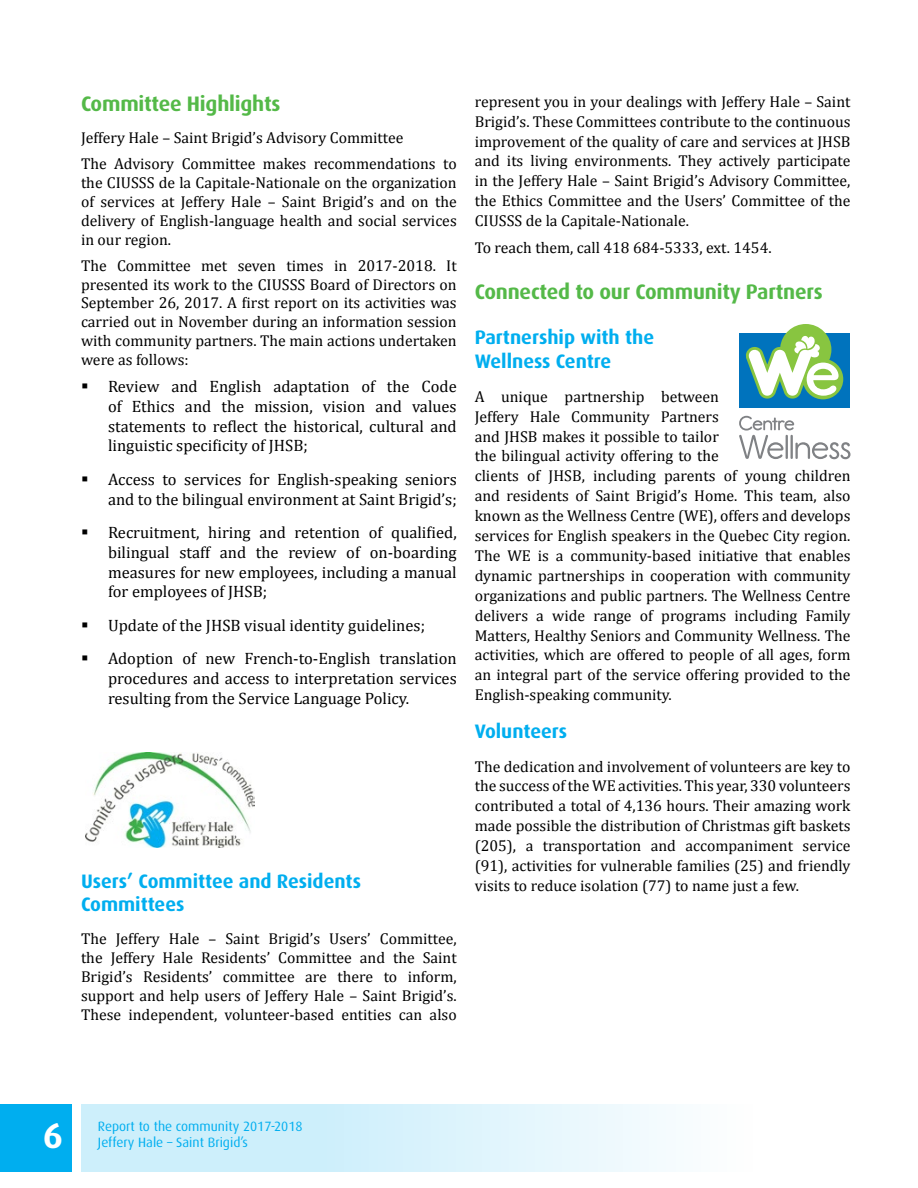
<style>
.page{position:relative;width:918px;height:1188px;background:#fff}
.page>*{position:absolute;margin:0;border:0;box-sizing:border-box;transform-origin:0 0}
.t1{font:700 36px "Dax";color:#fff}
.titre{font:700 21px "Dax";letter-spacing:-.01em;color:#54b948}
.titre_2{font:700 19.5px/23.4px "Dax";color:#00aeef}
.t2{font:16.5px/19.8px "Cambria";color:#000;text-align:justify}
.texte_courant{font:15.75px/20px "Cambria";color:#000;text-align:justify}
.t3{font:13.5px/16.2px "Dax";color:#00aeef}
</style>
<div class="page">
<div style="left:0;top:1105px;width:71px;height:67px;background:#00aeef"></div>
<div style="left:81px;top:1105px;width:760px;height:67px;background:linear-gradient(to right,#c1ebfa,#fff)"></div>
<div style="left:739px;top:333px;width:111px;height:74px;background:#0073bd"></div>
<svg style="left:746px;top:324px;width:97px;height:75px"></svg>
<svg style="left:739px;top:416px;width:111px;height:43px"></svg>
<img style="left:85px;top:752px;width:170px;height:95px">
<p class="titre" style="left:81px;top:92px;width:201px">Committee Highlights</p>
<p class="texte_courant" style="left:81px;top:128px;width:324px">Jeffery Hale – Saint Brigid’s Advisory Committee</p>
<p class="texte_courant" style="left:81px;top:154px;width:377px;line-height:18.9px">The Advisory Committee makes recommendations to the CIUSSS de la Capitale-Nationale on the organization of services at Jeffery Hale – Saint Brigid’s and on the delivery of English-language health and social services in our region.</p>
<p class="texte_courant" style="left:81px;top:256px;width:377px;line-height:18.9px">The Committee met seven times in 2017-2018. It presented its work to the CIUSSS Board of Directors on September 26, 2017. A first report on its activities was carried out in November during an information session with community partners. The main actions undertaken were as follows:</p>
<p class="t2" style="left:108px;top:376px;width:350px;text-indent:-27px">▪ Review and English adaptation of the Code of Ethics and the mission, vision and values statements to reflect the historical, cultural and linguistic specificity of JHSB;</p>
<p class="t2" style="left:81px;top:469px;width:377px;text-align:right">▪ Access to services for English-speaking seniors and to the bilingual environment at Saint Brigid’s;</p>
<p class="t2" style="left:108px;top:522px;width:350px;text-indent:-27px">▪ Recruitment, hiring and retention of qualified, bilingual staff and the review of on-boarding measures for new employees, including a manual for employees of JHSB;</p>
<p class="t2" style="left:81px;top:615px;width:346px">▪ Update of the JHSB visual identity guidelines;</p>
<p class="t2" style="left:108px;top:649px;width:350px;text-indent:-27px">▪ Adoption of new French-to-English translation procedures and access to interpretation services resulting from the Service Language Policy.</p>
<p class="titre_2" style="left:81px;top:870px;width:282px">Users’ Committee and Residents<br>Committees</p>
<p class="texte_courant" style="left:81px;top:929px;width:377px;line-height:18.9px">The Jeffery Hale – Saint Brigid’s Users’ Committee, the Jeffery Hale Residents’ Committee and the Saint Brigid’s Residents’ committee are there to inform, support and help users of Jeffery Hale – Saint Brigid’s.<br>These independent, volunteer-based entities can also</p>
<p class="texte_courant" style="left:475px;top:91px;width:377px">represent you in your dealings with Jeffery Hale – Saint Brigid’s. These Committees contribute to the continuous improvement of the quality of care and services at JHSB and its living environments. They actively participate in the Jeffery Hale – Saint Brigid’s Advisory Committee, the Ethics Committee and the Users’ Committee of the CIUSSS de la Capitale-Nationale.</p>
<p class="texte_courant" style="left:475px;top:237px;width:298px">To reach them, call 418 684-5333, ext. 1454.</p>
<p class="titre" style="left:475px;top:280px;width:349px">Connected to our Community Partners</p>
<p class="titre_2" style="left:475px;top:325px;width:181px;line-height:24.5px">Partnership with the<br>Wellness Centre</p>
<p class="texte_courant" style="left:475px;top:386px;width:377px;text-align:left">A unique partnership between<br>Jeffery Hale Community Partners<br>and JHSB makes it possible to tailor<br>the bilingual activity offering to the<br>clients of JHSB, including parents of young children and residents of Saint Brigid’s Home. This team, also known as the Wellness Centre (WE), offers and develops services for English speakers in the Quebec City region.<br>The WE is a community-based initiative that enables dynamic partnerships in cooperation with community organizations and public partners. The Wellness Centre delivers a wide range of programs including Family Matters, Healthy Seniors and Community Wellness. The activities, which are offered to people of all ages, form an integral part of the service offering provided to the English-speaking community.</p>
<p class="titre_2" style="left:475px;top:720px;width:94px">Volunteers</p>
<p class="texte_courant" style="left:475px;top:756px;width:377px">The dedication and involvement of volunteers are key to the success of the WE activities. This year, 330 volunteers contributed a total of 4,136 hours. Their amazing work made possible the distribution of Christmas gift baskets (205), a transportation and accompaniment service (91), activities for vulnerable families (25) and friendly visits to reduce isolation (77) to name just a few.</p>
<h1 class="t1" style="left:43px;top:1116px;width:22px">6</h1>
<p class="t3" style="left:98px;top:1118px;width:206px">Report to the community 2017-2018<br>Jeffery Hale – Saint Brigid’s</p>
</div>
